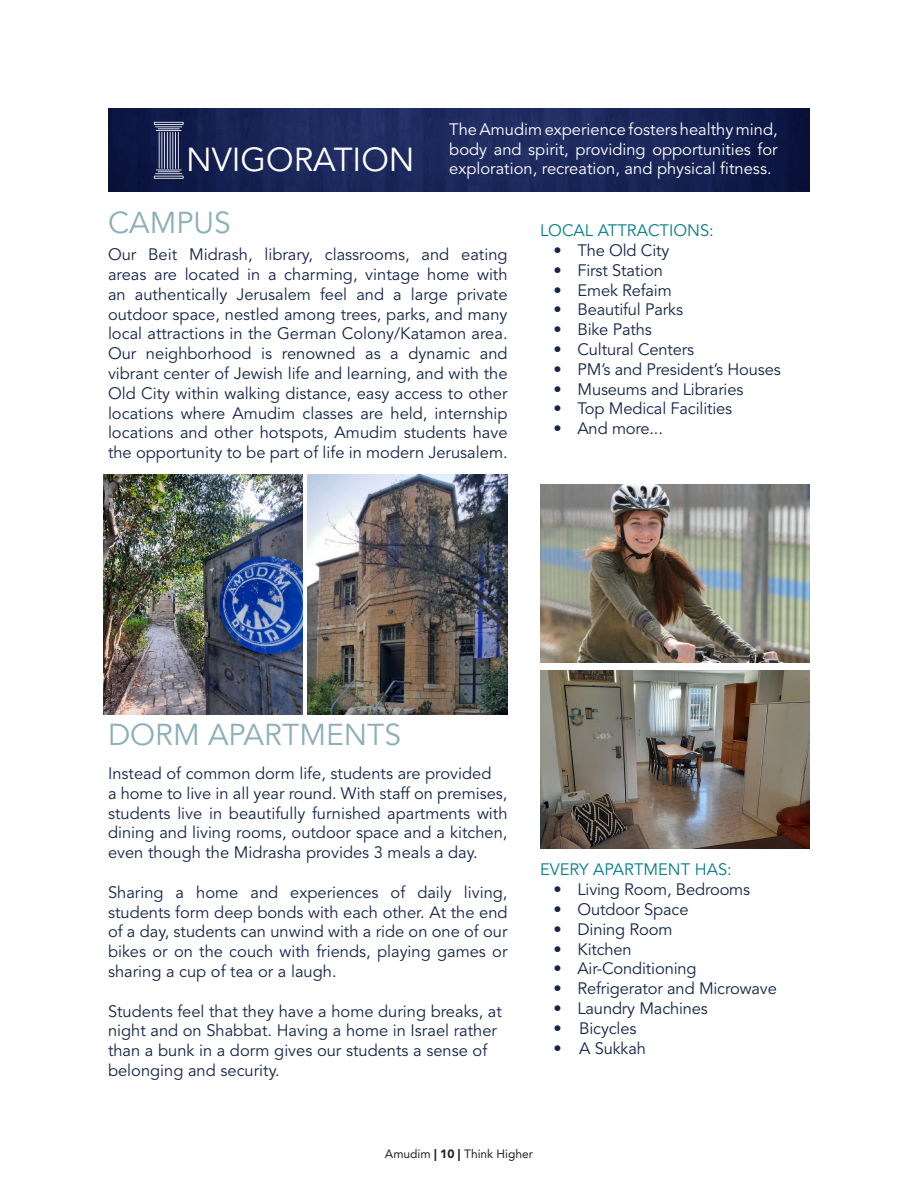
<style>
.page{position:relative;width:918px;height:1188px;background:#fff}
.page>*{position:absolute;margin:0;border:0;box-sizing:border-box;transform-origin:0 0}
.t1{font:33px "Avenir LT Std";color:#fff}
.t2{font:30px "Avenir LT Std";color:#8cafb9}
.t3{font:16.5px/19.8px "Avenir LT Std";color:#162649;text-align:justify}
.t4{font:16.5px/19.8px "Avenir LT Std";color:#fff;text-align:justify}
.t5{font:16.5px "Avenir LT Std";color:#047c89}
.t6{font:12px "Avenir LT Std";color:#231f20}
.s1{font-weight:900}
</style>
<div class="page">
<img style="left:108px;top:108px;width:702px;height:84px">
<hr style="left:154px;top:122px;width:30px;height:3px;background:#fff">
<svg style="left:155px;top:123px;width:28px;height:8px"></svg>
<hr style="left:159px;top:132px;width:1px;height:37px;background:#fff">
<hr style="left:161px;top:132px;width:1px;height:37px;background:#fff">
<hr style="left:164px;top:132px;width:1px;height:37px;background:#fff">
<hr style="left:167px;top:132px;width:1px;height:37px;background:#fff">
<hr style="left:170px;top:132px;width:1px;height:37px;background:#fff">
<hr style="left:172px;top:132px;width:1px;height:37px;background:#fff">
<hr style="left:175px;top:132px;width:1px;height:37px;background:#fff">
<hr style="left:178px;top:132px;width:1px;height:37px;background:#fff">
<hr style="left:154px;top:176px;width:30px;height:3px;background:#fff">
<svg style="left:155px;top:170px;width:28px;height:8px"></svg>
<img style="left:540px;top:485px;width:270px;height:177px">
<img style="left:540px;top:670px;width:270px;height:178px">
<img style="left:308px;top:474px;width:200px;height:240px">
<img style="left:104px;top:474px;width:199px;height:240px">
<p class="t1" style="left:186px;top:140px;width:230px">NVIGORATION</p>
<p class="t4" style="left:449px;top:120px;width:330px">The Amudim experience fosters healthy mind, body and spirit, providing opportunities for exploration, recreation, and physical fitness.</p>
<p class="t2" style="left:108px;top:205px;width:124px">CAMPUS</p>
<p class="t3" style="left:108px;top:245px;width:401px">Our Beit Midrash, library, classrooms, and eating areas are located in a charming, vintage home with an authentically Jerusalem feel and a large private outdoor space, nestled among trees, parks, and many local attractions in the German Colony/Katamon area.<br>Our neighborhood is renowned as a dynamic and vibrant center of Jewish life and learning, and with the Old City within walking distance, easy access to other locations where Amudim classes are held, internship locations and other hotspots, Amudim students have the opportunity to be part of life in modern Jerusalem.</p>
<p class="t5" style="left:540px;top:221px;width:175px">LOCAL ATTRACTIONS:</p>
<p class="t3" style="left:554px;top:241px;width:117px">• The Old City</p>
<p class="t3" style="left:554px;top:261px;width:111px">• First Station</p>
<p class="t3" style="left:554px;top:281px;width:120px">• Emek Refaim</p>
<p class="t3" style="left:554px;top:300px;width:131px">• Beautiful Parks</p>
<p class="t3" style="left:554px;top:320px;width:100px">• Bike Paths</p>
<p class="t3" style="left:554px;top:340px;width:142px">• Cultural Centers</p>
<p class="t3" style="left:554px;top:360px;width:229px">• PM’s and President’s Houses</p>
<p class="t3" style="left:554px;top:380px;width:191px">• Museums and Libraries</p>
<p class="t3" style="left:554px;top:399px;width:180px">• Top Medical Facilities</p>
<p class="t3" style="left:554px;top:419px;width:111px">• And more...</p>
<p class="t2" style="left:108px;top:718px;width:295px">DORM APARTMENTS</p>
<p class="t3" style="left:108px;top:764px;width:385px">Instead of common dorm life, students are provided</p>
<p class="t3" style="left:108px;top:784px;width:401px">a home to live in all year round. With staff on premises, students live in beautifully furnished apartments with dining and living rooms, outdoor space and a kitchen, even though the Midrasha provides 3 meals a day.</p>
<p class="t3" style="left:108px;top:883px;width:401px">Sharing a home and experiences of daily living, students form deep bonds with each other. At the end of a day, students can unwind with a ride on one of our bikes or on the couch with friends, playing games or sharing a cup of tea or a laugh.</p>
<p class="t3" style="left:108px;top:1001px;width:395px">Students feel that they have a home during breaks, at</p>
<p class="t3" style="left:108px;top:1021px;width:391px">night and on Shabbat. Having a home in Israel rather</p>
<p class="t3" style="left:108px;top:1041px;width:381px">than a bunk in a dorm gives our students a sense of</p>
<p class="t3" style="left:108px;top:1061px;width:173px">belonging and security.</p>
<p class="t5" style="left:540px;top:860px;width:193px">EVERY APARTMENT HAS:</p>
<p class="t3" style="left:554px;top:880px;width:198px">• Living Room, Bedrooms</p>
<p class="t3" style="left:554px;top:900px;width:137px">• Outdoor Space</p>
<p class="t3" style="left:554px;top:920px;width:120px">• Dining Room</p>
<p class="t3" style="left:554px;top:940px;width:80px">• Kitchen</p>
<p class="t3" style="left:554px;top:959px;width:145px">• Air-Conditioning</p>
<p class="t3" style="left:554px;top:979px;width:225px">• Refrigerator and Microwave</p>
<p class="t3" style="left:554px;top:999px;width:156px">• Laundry Machines</p>
<p class="t3" style="left:554px;top:1019px;width:84px">• Bicycles</p>
<p class="t3" style="left:554px;top:1039px;width:94px">• A Sukkah</p>
<p class="t6" style="left:385px;top:1147px;width:150px">Amudim <span class="s1">| 10 |</span> Think Higher</p>
</div>
